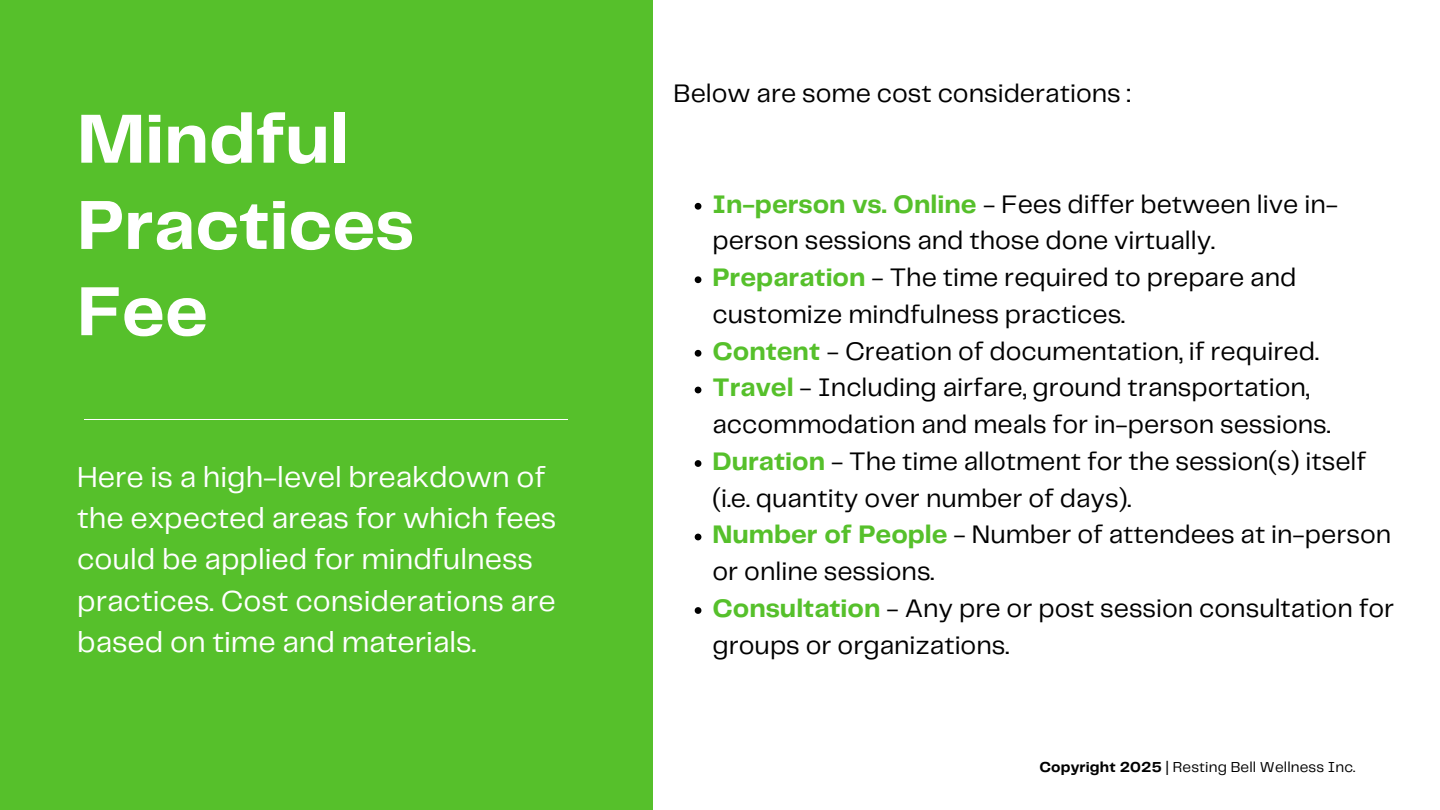
<style>
.page{position:relative;width:1440px;height:810px;background:#fff}
.page>*{position:absolute;margin:0;border:0;box-sizing:border-box;transform-origin:0 0}
.t1{font:700 72px/86.2px "Telegraf";color:#fff}
.t2{font:30px/41.2px "Telegraf";color:#fff}
.t3{font:26.3px/36.8px "Telegraf";color:#000}
.t4{font:15px "Telegraf";letter-spacing:.01em;color:#000}
.s1{font-weight:700;color:#56c02b}
.s2{font-weight:700}
</style>
<div class="page">
<div style="left:0;top:0;width:652px;height:810px;background:#56c02b"></div>
<hr style="left:85px;top:420px;width:483px;height:1px;background:#fff">
<svg style="left:695px;top:203px;width:6px;height:7px"></svg>
<svg style="left:695px;top:276px;width:6px;height:7px"></svg>
<svg style="left:695px;top:350px;width:6px;height:7px"></svg>
<svg style="left:695px;top:387px;width:6px;height:6px"></svg>
<svg style="left:695px;top:460px;width:6px;height:7px"></svg>
<svg style="left:695px;top:534px;width:6px;height:6px"></svg>
<svg style="left:695px;top:607px;width:6px;height:7px"></svg>
<h1 class="t1" style="left:77px;top:99px;width:339px">Mindful<br>Practices<br>Fee</h1>
<p class="t2" style="left:77px;top:458px;width:481px">Here is a high-level breakdown of the expected areas for which fees could be applied for mindfulness practices. Cost considerations are based on time and materials.</p>
<p class="t3" style="left:674px;top:77px;width:458px">Below are some cost considerations :</p>
<h2 class="t3" style="left:712px;top:187px;width:627px"><span class="s1">In-person vs. Online</span> - Fees differ between live in&shy;person sessions and those done virtually.</h2>
<h3 class="t3" style="left:712px;top:260px;width:585px"><span class="s1">Preparation</span> - The time required to prepare and customize mindfulness practices.</h3>
<p class="t3" style="left:712px;top:334px;width:608px"><span class="s1">Content</span> - Creation of documentation, if required.</p>
<p class="t3" style="left:712px;top:371px;width:620px"><span class="s1">Travel</span> - Including airfare, ground transportation, accommodation and meals for in-person sessions.</p>
<p class="t3" style="left:712px;top:444px;width:655px"><span class="s1">Duration</span> - The time allotment for the session(s) itself (i.e. quantity over number of days).</p>
<p class="t3" style="left:712px;top:518px;width:680px"><span class="s1">Number of People</span> - Number of attendees at in-person or online sessions.</p>
<p class="t3" style="left:712px;top:591px;width:683px"><span class="s1">Consultation</span> - Any pre or post session consultation for groups or organizations.</p>
<p class="t4" style="left:1039px;top:761px;width:317px"><span class="s2">Copyright 2025</span> | Resting Bell Wellness Inc.</p>
</div>
